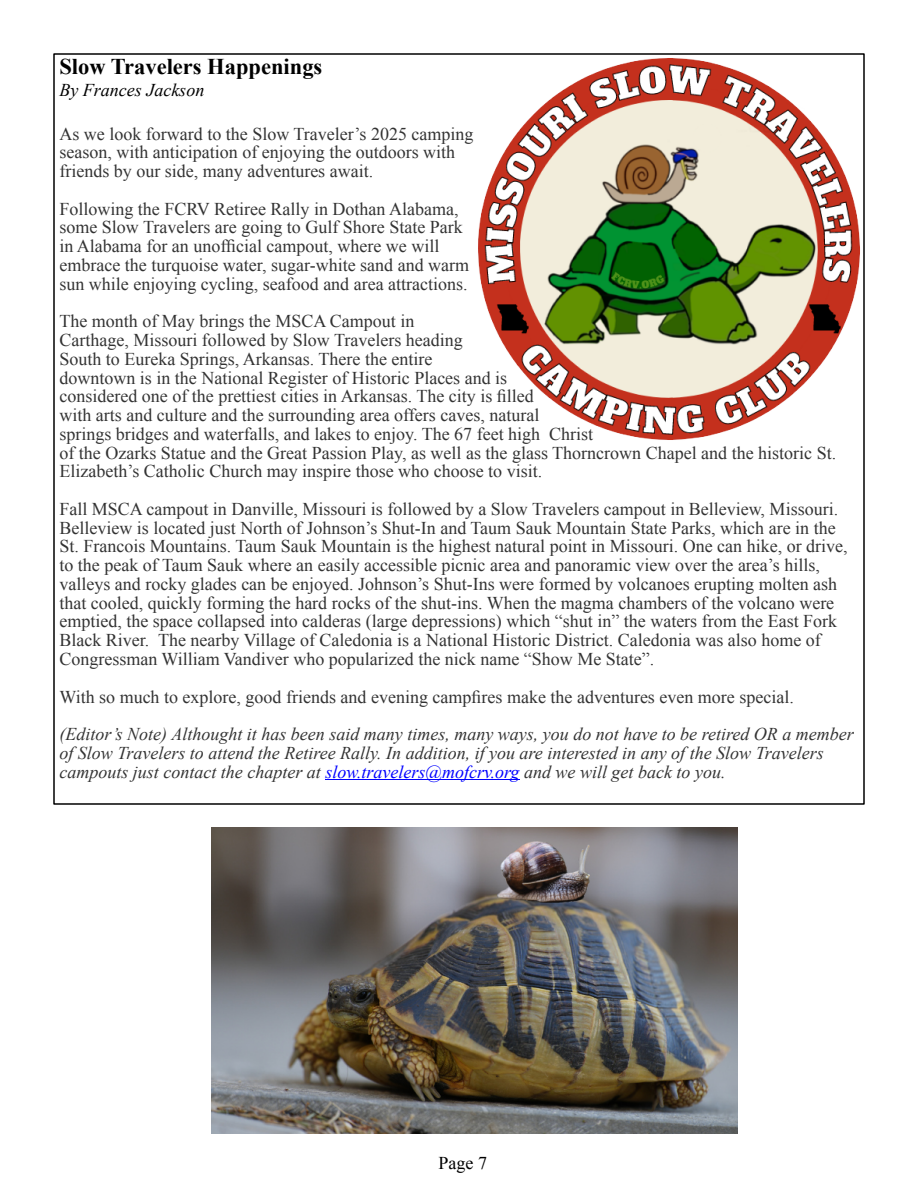
<style>
.page{position:relative;width:918px;height:1188px;background:#fff}
.page>*{position:absolute;margin:0;border:0;box-sizing:border-box;transform-origin:0 0}
.t1{font:700 22.5px "Times New Roman";color:#000}
.t2{font:18px/18.8px "Times New Roman";color:#333}
.t3{font:italic 18px/18.8px "Times New Roman";color:#333}
.t4{font:italic 18px "Times New Roman";color:#000}
.t5{font:18px "Times New Roman";color:#000}
.s1{color:#00f}
</style>
<div class="page">
<hr style="left:325px;top:780px;width:195px;height:1px;background:#00f">
<img style="left:474px;top:54px;width:390px;height:390px">
<img style="left:211px;top:828px;width:527px;height:306px">
<img style="left:497px;top:842px;width:92px;height:61px">
<p class="t1" style="left:59px;top:59px;width:264px">Slow Travelers Happenings</p>
<p class="t4" style="left:59px;top:84px;width:146px">By Frances Jackson</p>
<p class="t2" style="left:59px;top:126px;width:416px">As we look forward to the Slow Traveler’s 2025 camping season, with anticipation of enjoying the outdoors with friends by our side, many adventures await.</p>
<p class="t2" style="left:59px;top:201px;width:411px">Following the FCRV Retiree Rally in Dothan Alabama, some Slow Travelers are going to Gulf Shore State Park in Alabama for an unofficial campout, where we will embrace the turquoise water, sugar-white sand and warm sun while enjoying cycling, seafood and area attractions.</p>
<p class="t2" style="left:59px;top:314px;width:778px">The month of May brings the MSCA Campout in<br>Carthage, Missouri followed by Slow Travelers heading<br>South to Eureka Springs, Arkansas. There the entire<br>downtown is in the National Register of Historic Places and is<br>considered one of the prettiest cities in Arkansas. The city is filled<br>with arts and culture and the surrounding area offers caves, natural<br>springs bridges and waterfalls, and lakes to enjoy. The 67 feet high Christ<br>of the Ozarks Statue and the Great Passion Play, as well as the glass Thorncrown Chapel and the historic St.<br>Elizabeth’s Catholic Church may inspire those who choose to visit.</p>
<p class="t2" style="left:59px;top:501px;width:790px">Fall MSCA campout in Danville, Missouri is followed by a Slow Travelers campout in Belleview, Missouri.<br>Belleview is located just North of Johnson’s Shut-In and Taum Sauk Mountain State Parks, which are in the St. Francois Mountains. Taum Sauk Mountain is the highest natural point in Missouri. One can hike, or drive, to the peak of Taum Sauk where an easily accessible picnic area and panoramic view over the area’s hills, valleys and rocky glades can be enjoyed. Johnson’s Shut-Ins were formed by volcanoes erupting molten ash that cooled, quickly forming the hard rocks of the shut-ins. When the magma chambers of the volcano were emptied, the space collapsed into calderas (large depressions) which “shut in” the waters from the East Fork Black River. The nearby Village of Caledonia is a National Historic District. Caledonia was also home of Congressman William Vandiver who popularized the nick name “Show Me State”.</p>
<p class="t2" style="left:59px;top:689px;width:736px">With so much to explore, good friends and evening campfires make the adventures even more special.</p>
<p class="t3" style="left:59px;top:726px;width:796px">(Editor’s Note) Althought it has been said many times, many ways, you do not have to be retired OR a member of Slow Travelers to attend the Retiree Rally. In addition, if you are interested in any of the Slow Travelers campouts just contact the chapter at <span class="s1">slow.travelers@mofcrv.org</span> and we will get back to you.</p>
<p class="t5" style="left:439px;top:1156px;width:50px">Page 7</p>
</div>
